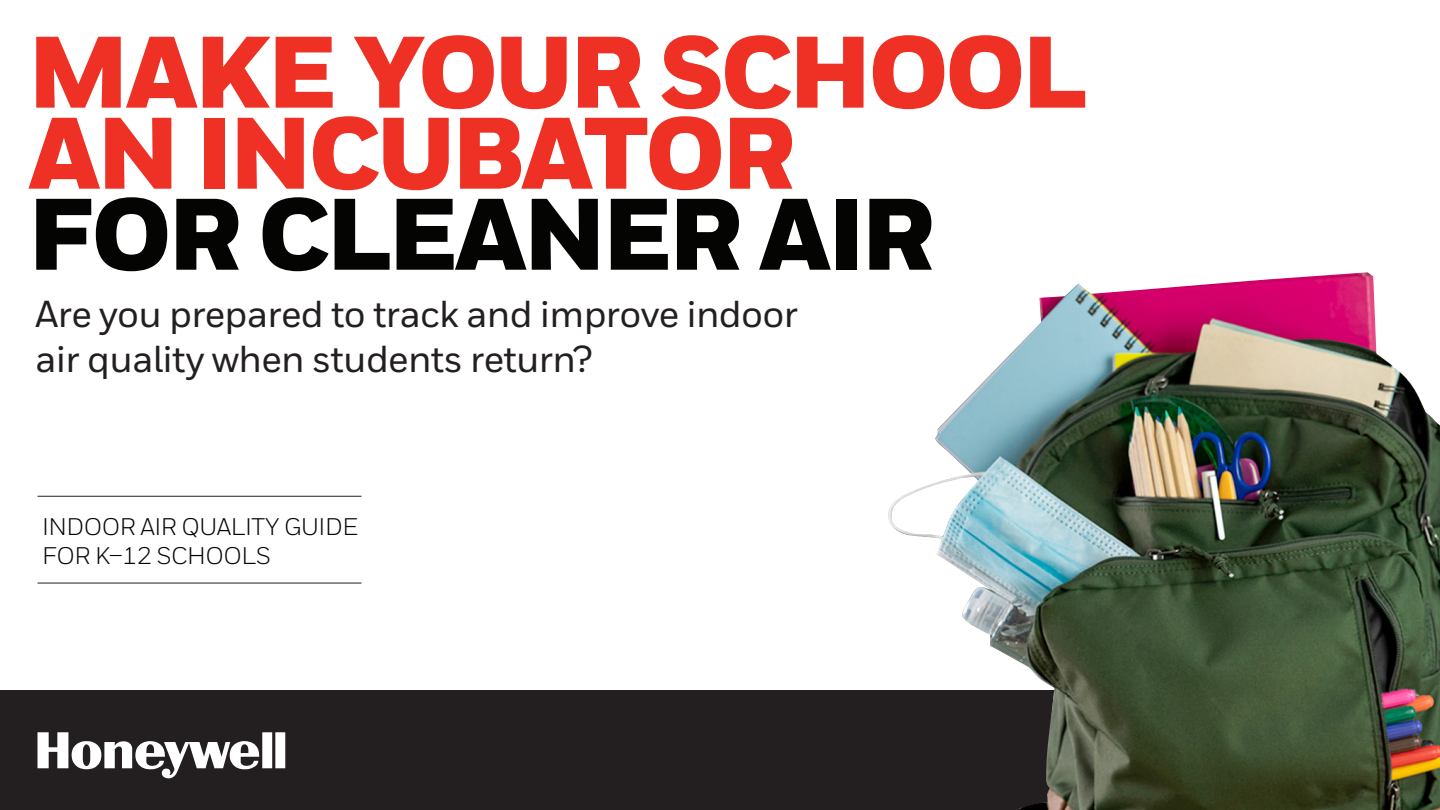
<style>
.page{position:relative;width:1440px;height:810px;background:#fff}
.page>*{position:absolute;margin:0;border:0;box-sizing:border-box;transform-origin:0 0}
.t1{font:900 101.32px "Honeywell Sans";letter-spacing:-.04em;color:#ef3024}
.t2{font:900 101.32px "Honeywell Sans";letter-spacing:-.04em;color:#040503}
.t3{font:500 37.5px/45px "Honeywell Sans";letter-spacing:-.02em;color:#231f20}
._03_Cover__Product_N{font:24px "Honeywell Sans";letter-spacing:-.02em;color:#040503}
</style>
<div class="page">
<div style="left:0;top:690px;width:1440px;height:120px;background:#231f20"></div>
<img style="left:888px;top:272px;width:552px;height:538px">
<hr style="left:38px;top:496px;width:324px;height:1px;background:#231f20">
<hr style="left:38px;top:583px;width:324px;height:1px;background:#231f20">
<svg style="left:38px;top:732px;width:247px;height:46px"></svg>
<p class="t1" style="left:28px;top:10px;width:1061px">MAKE YOUR SCHOOL</p>
<p class="t1" style="left:28px;top:91px;width:770px">AN INCUBATOR</p>
<p class="t2" style="left:28px;top:172px;width:909px">FOR CLEANER AIR</p>
<p class="t3" style="left:35px;top:292px;width:764px">Are you prepared to track and improve indoor air quality when students return?</p>
<p class="_03_Cover__Product_N" style="left:42px;top:512px;width:318px">INDOOR AIR QUALITY GUIDE</p>
<p class="_03_Cover__Product_N" style="left:42px;top:541px;width:230px">FOR K–12 SCHOOLS</p>
</div>
